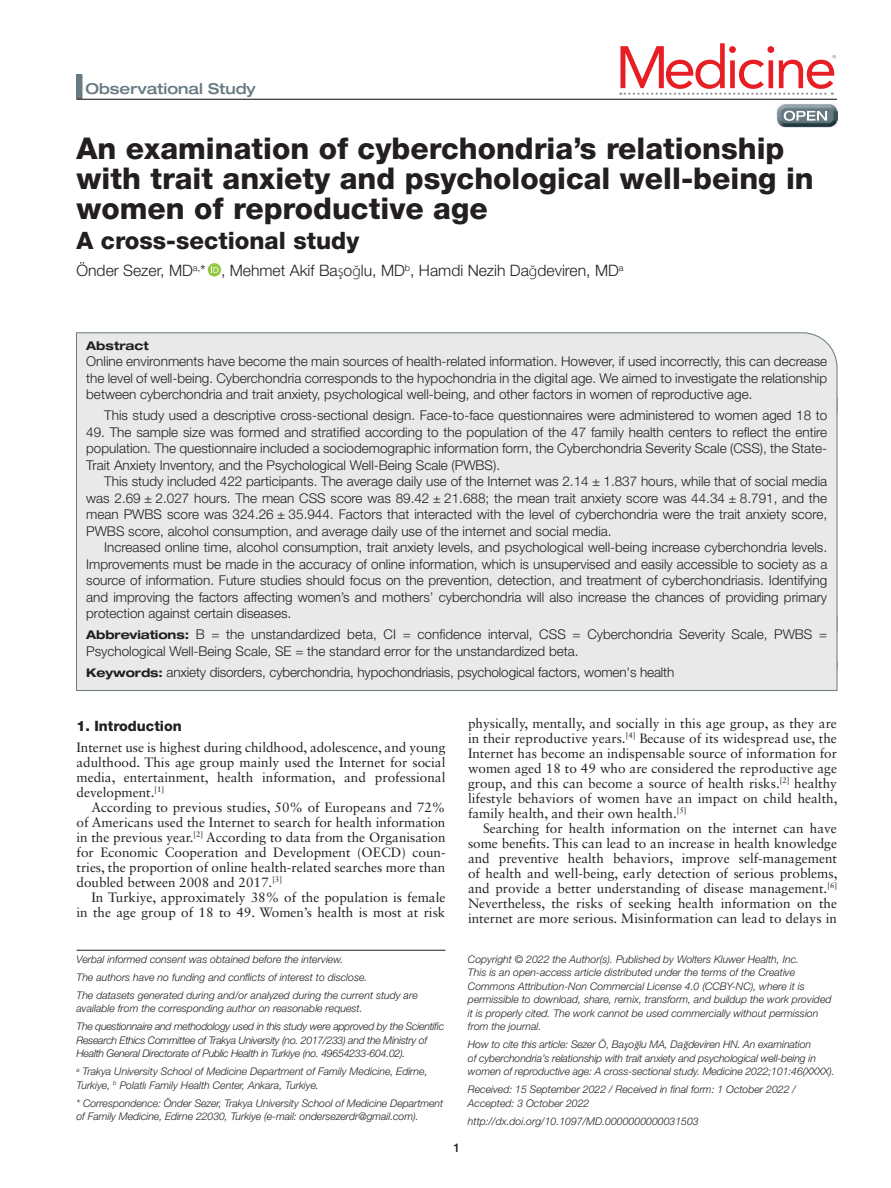
<style>
.page{position:relative;width:891px;height:1188px;background:#fff}
.page>*{position:absolute;margin:0;border:0;box-sizing:border-box;transform-origin:0 0}
.t1{font:59.4px "Avenir";letter-spacing:-.06em;color:#e71e24}
.t2{font:800 30px/30px "Helvetica Neue LT Std";color:#231f20}
.t3{font:800 24px "Helvetica Neue LT Std";color:#231f20}
.t4{font:300 15.75px "Helvetica Neue LT Std";color:#231f20}
.t5{font:500 expanded 15px "Helvetica Neue LT Std";color:#667981}
.t6{font:800 14.25px "Helvetica Neue LT Std";color:#231f20}
.t7{font:300 13.5px/16.5px "Helvetica Neue LT Std";color:#231f20;text-align:justify}
.t8{font:13.5px/15px "Sabon LT Std";color:#231f20;text-align:justify}
.t9{font:700 expanded 12px "Helvetica Neue LT Std";color:#231f20}
.t10{font:500 12px "Helvetica Neue LT Std";color:#231f20}
.t11{font:italic 300 10.5px/13.5px "Helvetica Neue LT Std";color:#231f20}
.t12{font:italic 300 10.5px/18px "Helvetica Neue LT Std";letter-spacing:-.025em;color:#231f20}
.t13{font:500 10.35px "Akzidenz Grotesk BE";color:#909295}
.s1{font-family:"Myriad Pro"}
.s2{font-weight:700;font-stretch:expanded;font-size:12px}
.s3{font-family:"Gandhari Unicode";font-weight:400}
</style>
<div class="page">
<div style="left:76px;top:74px;width:6px;height:25px;background:#677981"></div>
<hr style="left:76px;top:99px;width:761px;height:1px;background:#231f20">
<img style="left:776px;top:104px;width:61px;height:24px">
<svg style="left:784px;top:111px;width:43px;height:10px"></svg>
<svg style="left:620px;top:93px;width:213px;height:2px"></svg>
<div style="left:76px;top:332px;width:762px;height:81px;background:#e9e9e9"></div>
<div style="left:76px;top:397px;width:761px;height:236px;background:#e9e9e9"></div>
<div style="left:76px;top:616px;width:761px;height:54px;background:#e9e9e9"></div>
<div style="left:76px;top:661px;width:761px;height:30px;background:#e9e9e9"></div>
<div style="left:76px;top:661px;width:761px;height:30px;border:1px solid #677981"></div>
<div style="left:208px;top:263px;width:13px;height:13px;background:#93c73e;border-radius:50%"></div>
<svg style="left:211px;top:266px;width:8px;height:7px"></svg>
<hr style="left:76px;top:950px;width:370px;height:1px;background:#231f20">
<p class="t5" style="left:86px;top:80px;width:172px">Observational Study</p>
<h1 class="t1" style="left:615px;top:33px;width:223px">Medicine</h1>
<p class="t13" style="left:832px;top:52px;width:6px">®</p>
<h2 class="t2" style="left:76px;top:134px;width:739px">An examination of cyberchondria’s relationship with trait anxiety and psychological well-being in women of reproductive age</h2>
<h3 class="t3" style="left:76px;top:227px;width:284px">A cross-sectional study</h3>
<p class="t4" style="left:76px;top:261px;width:549px">Önder Sezer, MD<sup>a,</sup>* , Mehmet Akif Ba<span class="s1">ş</span>o<span class="s1">ğ</span>lu, MD<sup>b</sup>, Hamdi Nezih Da<span class="s1">ğ</span>deviren, MD<sup>a</sup></p>
<p class="t9" style="left:86px;top:338px;width:64px">Abstract</p>
<p class="t7" style="left:86px;top:353px;width:743px">Online environments have become the main sources of health-related information. However, if used incorrectly, this can decrease the level of well-being. Cyberchondria corresponds to the hypochondria in the digital age. We aimed to investigate the relationship between cyberchondria and trait anxiety, psychological well-being, and other factors in women of reproductive age.</p>
<p class="t7" style="left:104px;top:407px;width:725px">This study used a descriptive cross-sectional design. Face-to-face questionnaires were administered to women aged 18 to</p>
<p class="t7" style="left:86px;top:424px;width:743px">49. The sample size was formed and stratified according to the population of the 47 family health centers to reflect the entire population. The questionnaire included a sociodemographic information form, the Cyberchondria Severity Scale (CSS), the State-Trait Anxiety Inventory, and the Psychological Well-Being Scale (PWBS).</p>
<p class="t7" style="left:86px;top:473px;width:743px;text-indent:18px">This study included 422 participants. The average daily use of the Internet was 2.14 ± 1.837 hours, while that of social media was 2.69 ± 2.027 hours. The mean CSS score was 89.42 ± 21.688; the mean trait anxiety score was 44.34 ± 8.791, and the mean PWBS score was 324.26 ± 35.944. Factors that interacted with the level of cyberchondria were the trait anxiety score, PWBS score, alcohol consumption, and average daily use of the internet and social media.</p>
<p class="t7" style="left:86px;top:539px;width:743px;text-indent:18px">Increased online time, alcohol consumption, trait anxiety levels, and psychological well-being increase cyberchondria levels.<br>Improvements must be made in the accuracy of online information, which is unsupervised and easily accessible to society as a source of information. Future studies should focus on the prevention, detection, and treatment of cyberchondriasis. Identifying and improving the factors affecting women’s and mothers’ cyberchondria will also increase the chances of providing primary protection against certain diseases.</p>
<p class="t7" style="left:86px;top:626px;width:743px"><span class="s2">Abbreviations:</span> B = the unstandardized beta, CI = confidence interval, CSS = Cyberchondria Severity Scale, PWBS =<br>Psychological Well-Being Scale, SE = the standard error for the unstandardized beta.</p>
<p class="t7" style="left:86px;top:664px;width:590px"><span class="s2">Keywords:</span> anxiety disorders, cyberchondria, hypochondriasis, psychological factors, women's health</p>
<p class="t6" style="left:76px;top:717px;width:107px">1. Introduction</p>
<p class="t8" style="left:76px;top:740px;width:371px">Internet use is highest during childhood, adolescence, and young adulthood. This age group mainly used the Internet for social media, entertainment, health information, and professional development.<sup>[1]</sup></p>
<p class="t8" style="left:77px;top:800px;width:371px;text-indent:15px">According to previous studies, 50% of Europeans and 72% of Americans used the Internet to search for health information in the previous year.<sup>[2]</sup> According to data from the Organisation for Economic Cooperation and Development (OECD) coun&shy;tries, the proportion of online health-related searches more than doubled between 2008 and 2017.<sup>[3]</sup></p>
<p class="t8" style="left:77px;top:890px;width:370px;text-align:right">In Turkiye, approximately 38% of the population is female<br>in the age group of 18 to 49. Women’s health is most at risk</p>
<p class="t8" style="left:468px;top:716px;width:371px">physically, mentally, and socially in this age group, as they are in their reproductive years.<sup>[4]</sup> Because of its widespread use, the Internet has become an indispensable source of information for women aged 18 to 49 who are considered the reproductive age group, and this can become a source of health risks.<sup>[2]</sup> healthy lifestyle behaviors of women have an impact on child health, family health, and their own health.<sup>[5]</sup></p>
<p class="t8" style="left:468px;top:821px;width:371px;text-indent:15px">Searching for health information on the internet can have some benefits. This can lead to an increase in health knowledge and preventive health behaviors, improve self-management of health and well-being, early detection of serious problems, and provide a better understanding of disease management.<sup>[6] </sup>Nevertheless, the risks of seeking health information on the internet are more serious. Misinformation can lead to delays in</p>
<p class="t11" style="left:76px;top:950px;width:343px;line-height:18px">Verbal informed consent was obtained before the interview.<br>The authors have no funding and conflicts of interest to disclose.<br>The datasets generated during and/or analyzed during the current study are</p>
<p class="t12" style="left:76px;top:999px;width:369px">available from the corresponding author on reasonable request.<br>The questionnaire and methodology used in this study were approved by the Scientific</p>
<p class="t12" style="left:76px;top:1033px;width:352px;line-height:13.5px">Research Ethics Committee of Trakya University (no. 2017/233) and the Ministry of<br>Health General Directorate of Public Health in Turkiye (no. 49654233-604.02).</p>
<p class="t11" style="left:76px;top:1065px;width:353px"><sup>a</sup> Trakya University School of Medicine Department of Family Medicine, Edirne,<br>Turkiye, <sup>b</sup> Polatlı Family Health Center, Ankara, Turkiye.</p>
<p class="t11" style="left:76px;top:1096px;width:368px">* Correspondence: Önder Sezer, Trakya University School of Medicine Department of Family Medicine, Edirne 22030, Turkiye (e-mail: ondersezerdr@gmail.com).</p>
<p class="t10" style="left:453px;top:1140px;width:8px">1</p>
<p class="t11" style="left:468px;top:952px;width:365px">Copyright © 2022 the Author(s). Published by Wolters Kluwer Health, Inc.<br>This is an open-access article distributed under the terms of the Creative Commons Attribution-Non Commercial License 4.0 (CCBY-NC), where it is permissible to download, share, remix, transform, and buildup the work provided it is properly cited. The work cannot be used commercially without permission from the journal.</p>
<p class="t11" style="left:468px;top:1038px;width:368px">How to cite this article: Sezer Ö, Ba<span class="s3">ş</span>o<span class="s3">ğ</span>lu MA, Da<span class="s3">ğ</span>deviren HN. An examination<br>of cyberchondria’s relationship with trait anxiety and psychological well-being in women of reproductive age: A cross-sectional study. Medicine 2022;101:46(XXXX).</p>
<p class="t11" style="left:468px;top:1083px;width:329px">Received: 15 September 2022 / Received in final form: 1 October 2022 /<br>Accepted: 3 October 2022</p>
<p class="t11" style="left:468px;top:1114px;width:232px">http://dx.doi.org/10.1097/MD.0000000000031503</p>
</div>
